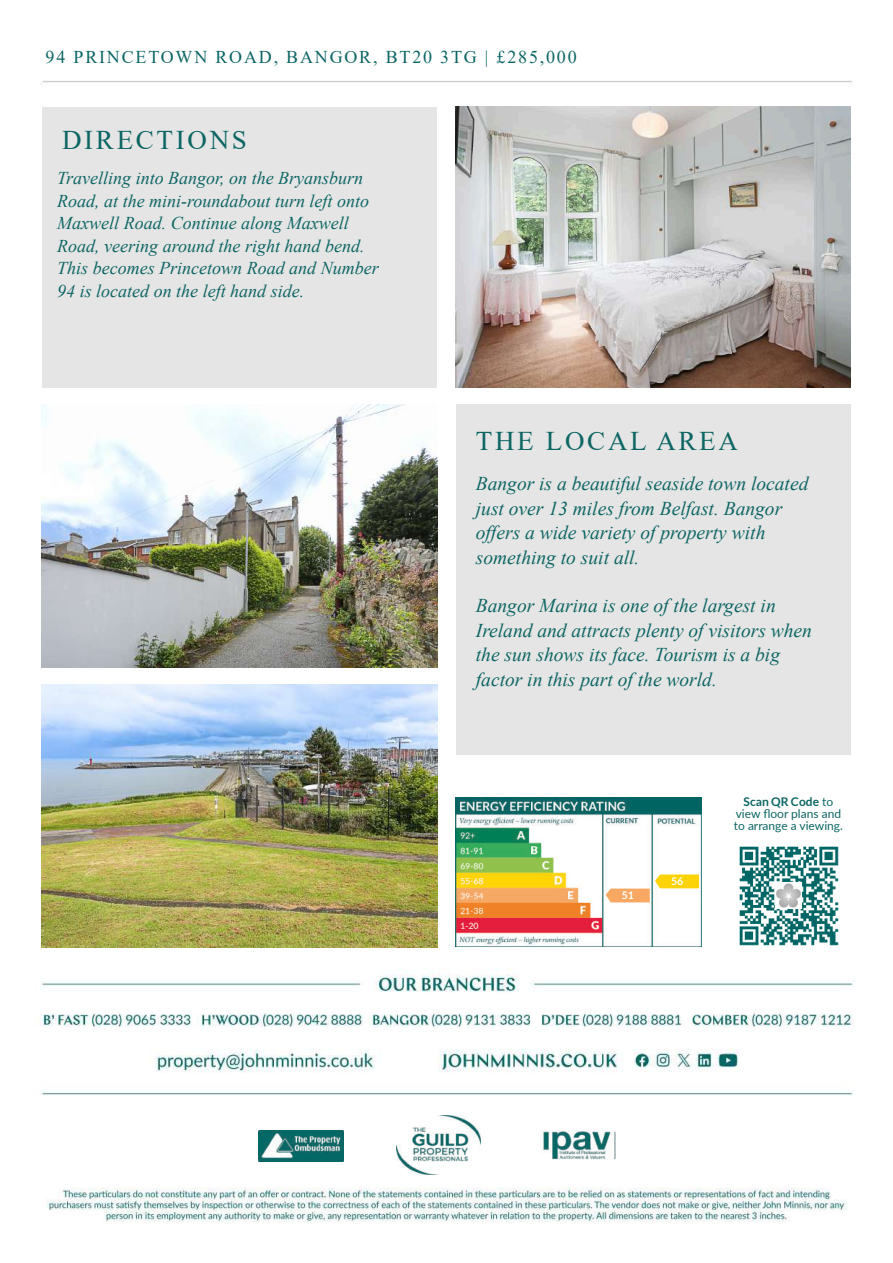
<style>
.page{position:relative;width:893px;height:1263px;background:#fff}
.page>*{position:absolute;margin:0;border:0;box-sizing:border-box;transform-origin:0 0}
.t1{font:27px "Times New Roman";letter-spacing:.1em;color:#0c6664}
.t2{font:italic 19.5px/24.5px "Times New Roman";color:#0d6664}
.t3{font:italic 18px/22.5px "Times New Roman";color:#0d6664}
.t4{font:18px "Times New Roman";letter-spacing:.1em;color:#0c6664}
.t5{font:12px/12px "Lato";color:#0c6664;text-align:center}
.t6{font:700 10.5px "Lato";color:#fff}
.s1{font-weight:700}
</style>
<div class="page">
<img style="left:40px;top:81px;width:814px;height:1141px">
<img style="left:540px;top:1130px;width:76px;height:32px">
<img style="left:258px;top:1130px;width:86px;height:32px">
<img style="left:397px;top:1115px;width:83px;height:59px">
<img style="left:734px;top:842px;width:108px;height:108px">
<img style="left:456px;top:797px;width:245px;height:149px">
<svg style="left:606px;top:874px;width:93px;height:28px"></svg>
<div style="left:43px;top:107px;width:394px;height:281px;background:#e5e5e5"></div>
<img style="left:456px;top:107px;width:394px;height:281px">
<img style="left:42px;top:404px;width:395px;height:264px">
<img style="left:42px;top:684px;width:395px;height:264px">
<div style="left:456px;top:404px;width:394px;height:350px;background:#e5e5e5"></div>
<p class="t4" style="left:46px;top:50px;width:533px">94 PRINCETOWN ROAD, BANGOR, BT20 3TG | £285,000</p>
<h1 class="t1" style="left:62px;top:131px;width:186px">DIRECTIONS</h1>
<p class="t3" style="left:57px;top:169px;width:323px">Travelling into Bangor, on the Bryansburn Road, at the mini-roundabout turn left onto Maxwell Road. Continue along Maxwell Road, veering around the right hand bend.<br>This becomes Princetown Road and Number 94 is located on the left hand side.</p>
<h1 class="t1" style="left:476px;top:432px;width:264px">THE LOCAL AREA</h1>
<p class="t2" style="left:476px;top:473px;width:334px">Bangor is a beautiful seaside town located just over 13 miles from Belfast. Bangor offers a wide variety of property with something to suit all.</p>
<p class="t2" style="left:476px;top:595px;width:338px">Bangor Marina is one of the largest in Ireland and attracts plenty of visitors when the sun shows its face. Tourism is a big factor in this part of the world.</p>
<p class="t6" style="left:622px;top:891px;width:14px">51</p>
<p class="t6" style="left:671px;top:877px;width:14px">56</p>
<p class="t5" style="left:734px;top:797px;width:111px"><span class="s1">Scan QR Code</span> to view floor plans and to arrange a viewing.</p>
</div>
